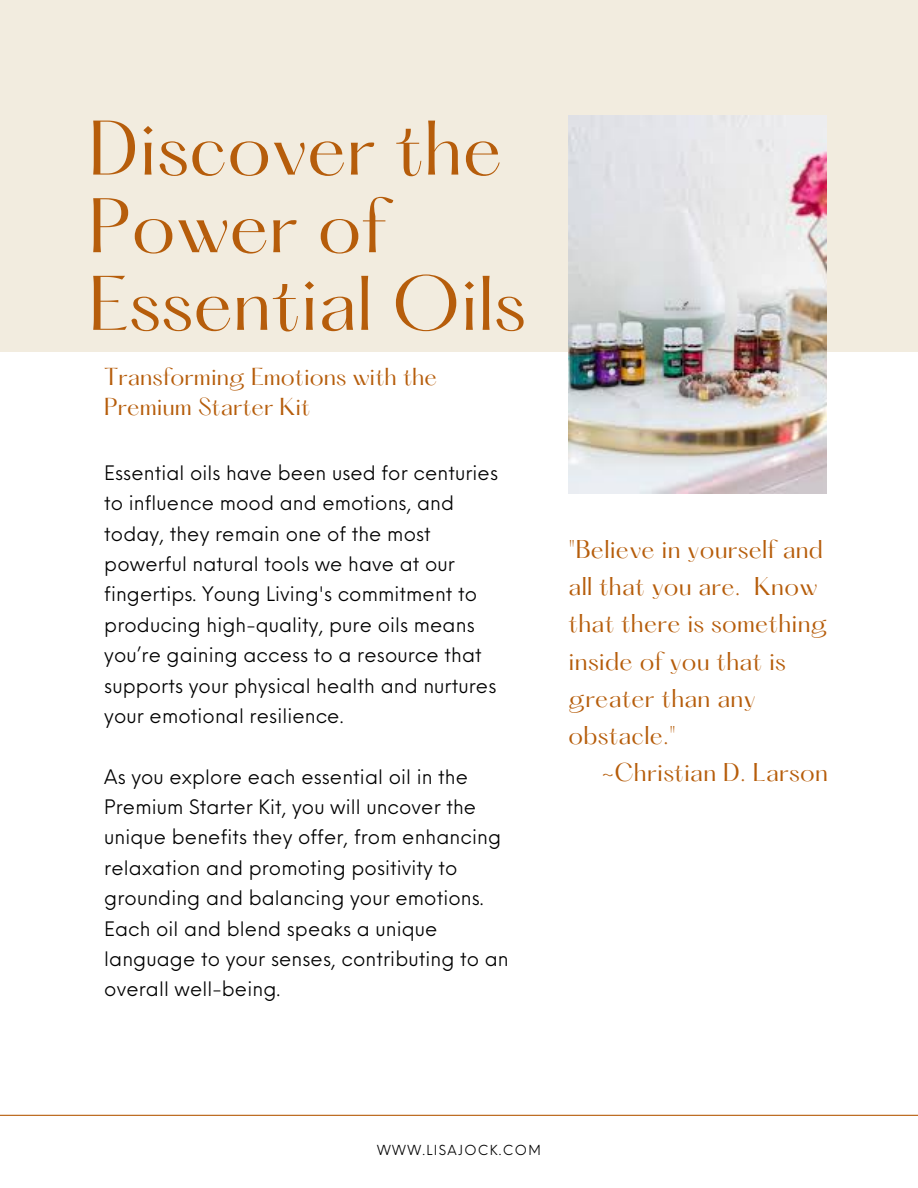
<style>
.page{position:relative;width:918px;height:1188px;background:#fff}
.page>*{position:absolute;margin:0;border:0;box-sizing:border-box;transform-origin:0 0}
.t1{font:67.5px/77.7px "Hatton";color:#b65d0b}
.t2{font:22.5px "Hatton";letter-spacing:.01em;color:#b65d0b}
.t3{font:21.45px/29.8px "Hatton";color:#b65d0b}
.t4{font:19.5px/30.3px "Neue Einstellung";letter-spacing:.005em;color:#000}
.t5{font:13.5px "Neue Einstellung";letter-spacing:.1em;color:#000}
</style>
<div class="page">
<div style="left:0;top:0;width:918px;height:352px;background:#f2ecdf"></div>
<img style="left:569px;top:116px;width:257px;height:378px">
<hr style="left:0;top:1115px;width:918px;height:1px;background:#b65d0b">
<h1 class="t1" style="left:89px;top:117px;width:439px">Discover the<br>Power of<br>Essential Oils</h1>
<p class="t3" style="left:104px;top:364px;width:334px">Transforming Emotions with the<br>Premium Starter Kit</p>
<h2 class="t4" style="left:104px;top:456px;width:395px">Essential oils have been used for centuries to influence mood and emotions, and today, they remain one of the most powerful natural tools we have at our fingertips. Young Living's commitment to producing high-quality, pure oils means you’re gaining access to a resource that supports your physical health and nurtures your emotional resilience.</h2>
<h3 class="t4" style="left:104px;top:760px;width:406px">As you explore each essential oil in the Premium Starter Kit, you will uncover the unique benefits they offer, from enhancing relaxation and promoting positivity to grounding and balancing your emotions.<br>Each oil and blend speaks a unique language to your senses, contributing to an overall well-being.</h3>
<h3 class="t2" style="left:569px;top:539px;width:256px">"Believe in yourself and</h3>
<h3 class="t2" style="left:569px;top:576px;width:250px">all that you are. Know</h3>
<h3 class="t2" style="left:569px;top:613px;width:260px">that there is something</h3>
<h3 class="t2" style="left:569px;top:650px;width:219px">inside of you that is</h3>
<h3 class="t2" style="left:569px;top:687px;width:189px">greater than any</h3>
<h3 class="t2" style="left:569px;top:725px;width:109px">obstacle."</h3>
<h3 class="t2" style="left:602px;top:762px;width:228px">~Christian D. Larson</h3>
<h2 class="t5" style="left:377px;top:1138px;width:165px">WWW.LISAJOCK.COM</h2>
</div>
